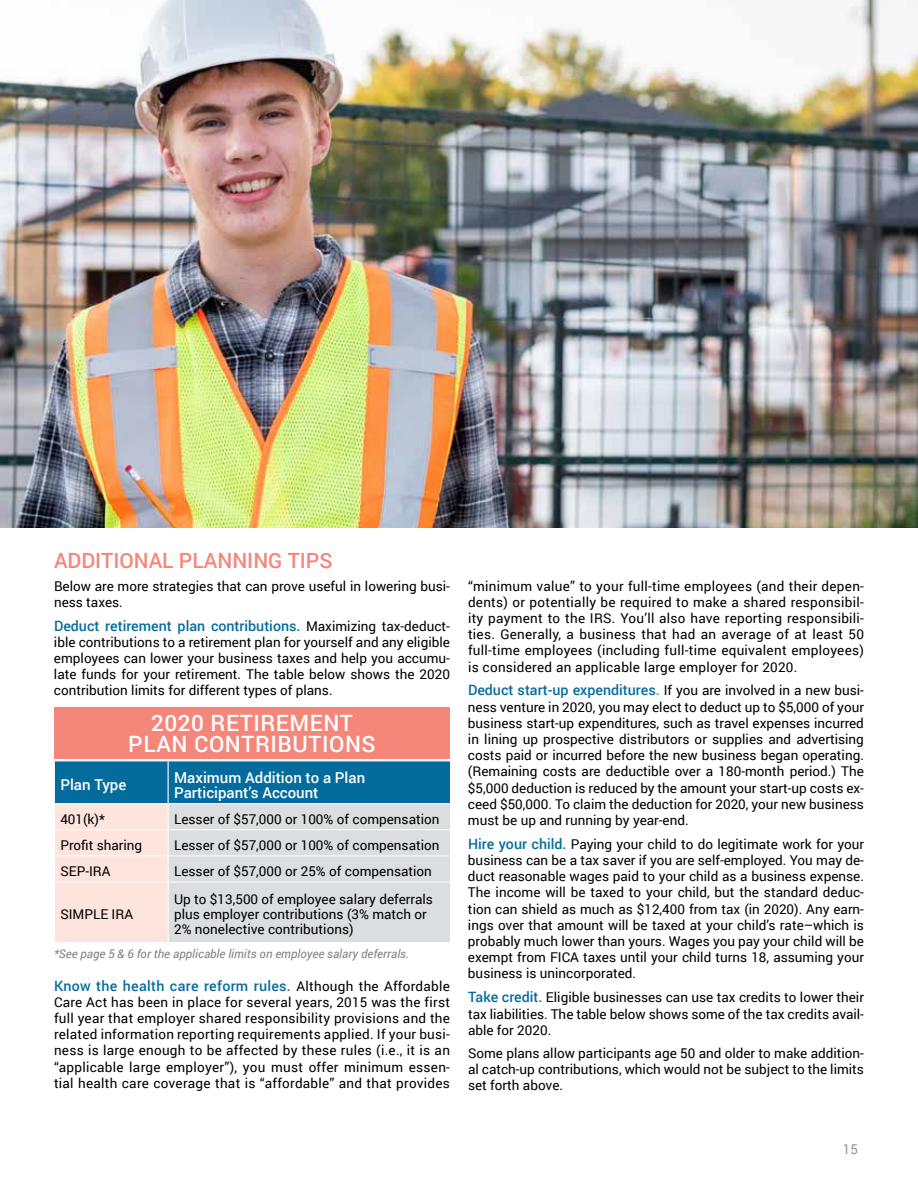
<style>
.page{position:relative;width:918px;height:1188px;background:#fff}
.page>*{position:absolute;margin:0;border:0;box-sizing:border-box;transform-origin:0 0}
.t1{font:500 22.5px/21px "Roboto";letter-spacing:.025em;color:#fff;text-align:center}
.t2{font:500 21px "Roboto";color:#f5867a}
.t3{font:500 15px/15px "Roboto";color:#fff}
.t4{font:500 14.25px "Roboto";color:#046c9d}
.t5{font:500 14.25px "Roboto";letter-spacing:.02em;color:#046c9d}
.t6{font:13.5px/16.2px "Roboto";color:#000;text-align:justify}
.t7{font:13.5px "Roboto";color:#939598}
.t8{font:italic 12px "Roboto";color:#808285}
.s1{font-weight:400;font-size:13.5px;color:#000}
.s2{font-weight:500;font-size:14.25px;color:#046c9d}
.s3{font-weight:500;font-size:14.25px;color:#009ade}
</style>
<div class="page">
<div style="left:54px;top:707px;width:396px;height:51px;background:#f5867a"></div>
<svg style="left:54px;top:761px;width:396px;height:181px;background:#b2c5cf"></svg>
<hr style="left:168px;top:882px;width:1px;height:60px;background:#fff">
<img style="left:0;top:0;width:918px;height:527px">
<h2 class="t2" style="left:54px;top:545px;width:280px">ADDITIONAL PLANNING TIPS</h2>
<p class="t6" style="left:54px;top:577px;width:397px">Below are more strategies that can prove useful in lowering busi&shy;ness taxes.</p>
<p class="t4" style="left:54px;top:616px;width:398px">Deduct retirement plan contributions. <span class="s1">Maximizing tax-deduct-</span></p>
<p class="t6" style="left:54px;top:633px;width:397px">ible contributions to a retirement plan for yourself and any eligible employees can lower your business taxes and help you accumu&shy;late funds for your retirement. The table below shows the 2020 contribution limits for different types of plans.</p>
<h1 class="t1" style="left:128px;top:711px;width:249px">2020 RETIREMENT<br>PLAN CONTRIBUTIONS</h1>
<p class="t3" style="left:60px;top:777px;width:68px">Plan Type</p>
<p class="t3" style="left:174px;top:769px;width:193px">Maximum Addition to a Plan<br>Participant’s Account</p>
<p class="t6" style="left:60px;top:810px;width:46px">401(k)*</p>
<p class="t6" style="left:174px;top:810px;width:267px">Lesser of $57,000 or 100% of compensation</p>
<p class="t6" style="left:60px;top:837px;width:83px">Profit sharing</p>
<p class="t6" style="left:174px;top:837px;width:267px">Lesser of $57,000 or 100% of compensation</p>
<p class="t6" style="left:60px;top:863px;width:52px">SEP-IRA</p>
<p class="t6" style="left:174px;top:863px;width:259px">Lesser of $57,000 or 25% of compensation</p>
<p class="t6" style="left:60px;top:906px;width:74px">SIMPLE IRA</p>
<p class="t6" style="left:174px;top:892px;width:260px;line-height:15px;text-align:left">Up to $13,500 of employee salary deferrals plus employer contributions (3% match or<br>2% nonelective contributions)</p>
<p class="t8" style="left:54px;top:946px;width:357px">*See page 5 &amp; 6 for the applicable limits on employee salary deferrals.</p>
<p class="t5" style="left:54px;top:975px;width:397px">Know the health care reform rules. <span class="s1">Although the Affordable</span></p>
<p class="t6" style="left:54px;top:993px;width:398px">Care Act has been in place for several years, 2015 was the first full year that employer shared responsibility provisions and the related information reporting requirements applied. If your busi&shy;ness is large enough to be affected by these rules (i.e., it is an “applicable large employer”), you must offer minimum essen&shy;tial health care coverage that is “affordable” and that provides</p>
<p class="t6" style="left:468px;top:577px;width:398px">“minimum value” to your full-time employees (and their depen&shy;dents) or potentially be required to make a shared responsibil&shy;ity payment to the IRS. You’ll also have reporting responsibili&shy;ties. Generally, a business that had an average of at least 50 full-time employees (including full-time equivalent employees) is considered an applicable large employer for 2020.</p>
<p class="t6" style="left:468px;top:682px;width:398px"><span class="s2">Deduct start-up expenditures</span><span class="s3">.</span> If you are involved in a new busi&shy;ness venture in 2020, you may elect to deduct up to $5,000 of your business start-up expenditures, such as travel expenses incurred in lining up prospective distributors or supplies and advertising costs paid or incurred before the new business began operating. (Remaining costs are deductible over a 180-month period.) The $5,000 deduction is reduced by the amount your start-up costs ex&shy;ceed $50,000. To claim the deduction for 2020, your new business must be up and running by year-end.</p>
<p class="t6" style="left:468px;top:835px;width:398px"><span class="s2">Hire your child.</span> Paying your child to do legitimate work for your business can be a tax saver if you are self-employed. You may de&shy;duct reasonable wages paid to your child as a business expense.<br>The income will be taxed to your child, but the standard deduc&shy;tion can shield as much as $12,400 from tax (in 2020). Any earn&shy;ings over that amount will be taxed at your child’s rate–which is probably much lower than yours. Wages you pay your child will be exempt from FICA taxes until your child turns 18, assuming your business is unincorporated.</p>
<p class="t6" style="left:468px;top:989px;width:398px"><span class="s2">Take credit.</span> Eligible businesses can use tax credits to lower their tax liabilities. The table below shows some of the tax credits avail&shy;able for 2020.</p>
<p class="t6" style="left:468px;top:1044px;width:398px">Some plans allow participants age 50 and older to make addition&shy;al catch-up contributions, which would not be subject to the limits set forth above.</p>
<p class="t7" style="left:843px;top:1140px;width:17px">15</p>
</div>
